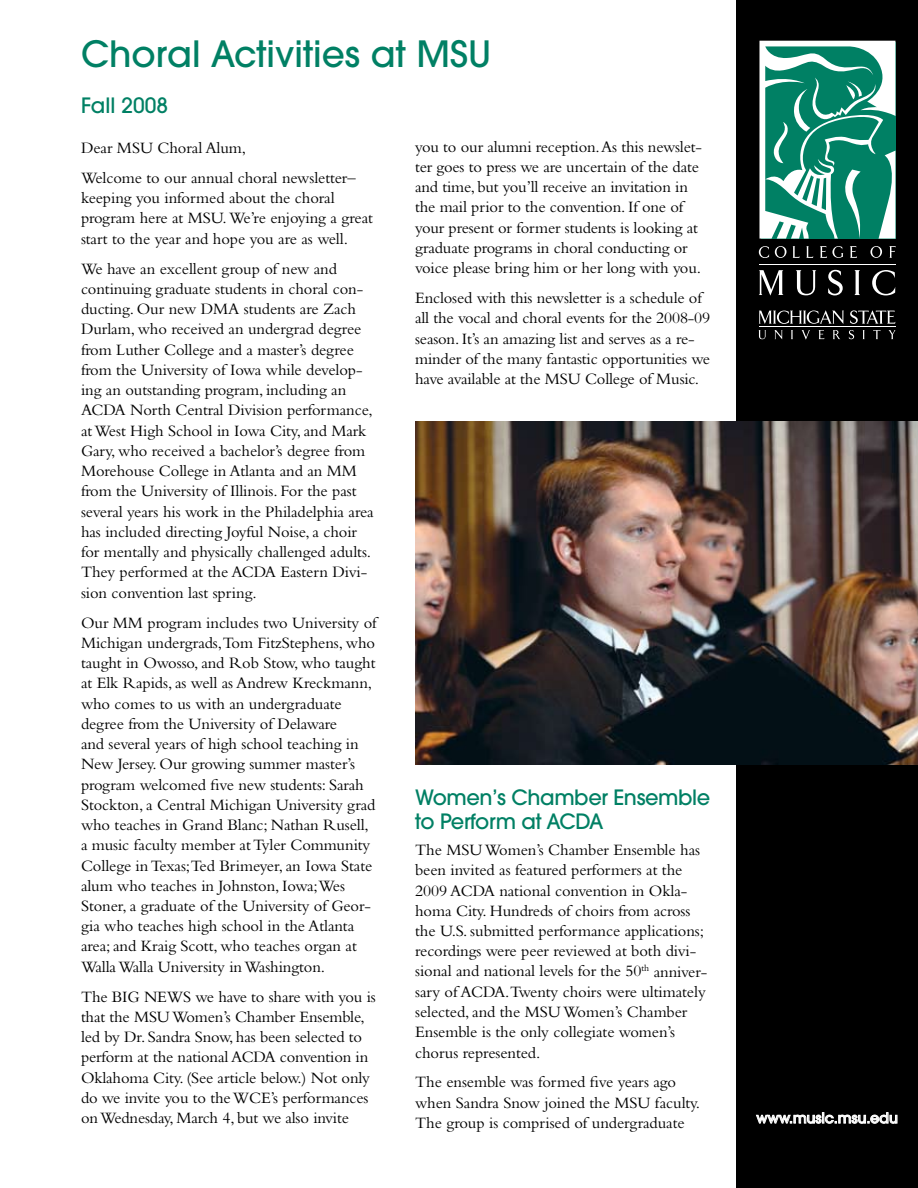
<style>
.page{position:relative;width:918px;height:1188px;background:#fff}
.page>*{position:absolute;margin:0;border:0;box-sizing:border-box;transform-origin:0 0}
.t1{font:500 36px "ITC Avant Garde Std";color:#008064}
.t2{font:500 21px/24px "ITC Avant Garde Std";letter-spacing:-.02em;color:#008064}
.t3{font:500 21px "ITC Avant Garde Std";color:#008064}
.t4{font:16.5px/20.2px "Bembo";letter-spacing:-.005em;color:#000}
.t5{font:500 14.25px "ITC Avant Garde Std";color:#fff}
</style>
<div class="page">
<div style="left:737px;top:0;width:181px;height:1188px;background:#000"></div>
<svg style="left:756px;top:1112px;width:141px;height:12px"></svg>
<svg style="left:870px;top:246px;width:12px;height:12px"></svg>
<svg style="left:889px;top:246px;width:7px;height:12px"></svg>
<hr style="left:759px;top:264px;width:136px;height:1px;background:#fff">
<svg style="left:759px;top:270px;width:25px;height:26px"></svg>
<svg style="left:796px;top:270px;width:20px;height:26px"></svg>
<svg style="left:828px;top:270px;width:15px;height:25px"></svg>
<svg style="left:854px;top:270px;width:6px;height:25px"></svg>
<svg style="left:872px;top:270px;width:23px;height:26px"></svg>
<svg style="left:759px;top:246px;width:10px;height:12px"></svg>
<svg style="left:775px;top:246px;width:12px;height:12px"></svg>
<svg style="left:793px;top:246px;width:7px;height:12px"></svg>
<svg style="left:806px;top:246px;width:7px;height:12px"></svg>
<svg style="left:820px;top:246px;width:23px;height:12px"></svg>
<svg style="left:850px;top:246px;width:7px;height:12px"></svg>
<svg style="left:759px;top:41px;width:137px;height:198px;background:#50a794"></svg>
<svg style="left:759px;top:330px;width:7px;height:9px"></svg>
<svg style="left:774px;top:330px;width:9px;height:9px"></svg>
<svg style="left:791px;top:330px;width:2px;height:9px"></svg>
<svg style="left:801px;top:330px;width:9px;height:10px"></svg>
<svg style="left:818px;top:330px;width:6px;height:9px"></svg>
<svg style="left:833px;top:330px;width:7px;height:9px"></svg>
<svg style="left:849px;top:330px;width:5px;height:9px"></svg>
<svg style="left:863px;top:330px;width:2px;height:9px"></svg>
<svg style="left:873px;top:330px;width:7px;height:9px"></svg>
<svg style="left:888px;top:330px;width:8px;height:9px"></svg>
<svg style="left:759px;top:310px;width:85px;height:14px"></svg>
<svg style="left:850px;top:310px;width:45px;height:14px"></svg>
<hr style="left:759px;top:327px;width:136px;height:1px;background:#fff">
<img style="left:415px;top:422px;width:503px;height:343px">
<h1 class="t1" style="left:81px;top:31px;width:412px">Choral Activities at MSU</h1>
<p class="t3" style="left:81px;top:92px;width:89px">Fall 2008</p>
<p class="t4" style="left:81px;top:133px;width:276px;line-height:30px">Dear MSU Choral Alum,<br>Welcome to our annual choral newsletter–</p>
<p class="t4" style="left:81px;top:188px;width:294px">keeping you informed about the choral program here at MSU. We’re enjoying a great start to the year and hope you are as well.</p>
<p class="t4" style="left:81px;top:258px;width:294px">We have an excellent group of new and continuing graduate students in choral con&shy;ducting. Our new DMA students are Zach Durlam, who received an undergrad degree from Luther College and a master’s degree from the University of Iowa while develop&shy;ing an outstanding program, including an ACDA North Central Division performance, at West High School in Iowa City, and Mark Gary, who received a bachelor’s degree from Morehouse College in Atlanta and an MM from the University of Illinois. For the past several years his work in the Philadelphia area has included directing Joyful Noise, a choir for mentally and physically challenged adults.<br>They performed at the ACDA Eastern Divi&shy;sion convention last spring.</p>
<p class="t4" style="left:81px;top:612px;width:297px">Our MM program includes two University of Michigan undergrads,Tom FitzStephens, who taught in Owosso, and Rob Stow, who taught at Elk Rapids, as well as Andrew Kreckmann, who comes to us with an undergraduate degree from the University of Delaware<br>and several years of high school teaching in New Jersey. Our growing summer master’s program welcomed five new students: Sarah Stockton, a Central Michigan University grad who teaches in Grand Blanc; Nathan Rusell, a music faculty member at Tyler Community College in Texas;Ted Brimeyer, an Iowa State alum who teaches in Johnston, Iowa;Wes Stoner, a graduate of the University of Geor&shy;gia who teaches high school in the Atlanta area; and Kraig Scott, who teaches organ at Walla Walla University in Washington.</p>
<p class="t4" style="left:81px;top:986px;width:296px">The BIG NEWS we have to share with you is that the MSU Women’s Chamber Ensemble, led by Dr. Sandra Snow, has been selected to perform at the national ACDA convention in Oklahoma City. (See article below.) Not only do we invite you to the WCE’s performances on Wednesday, March 4, but we also invite</p>
<p class="t4" style="left:415px;top:136px;width:288px">you to our alumni reception. As this newslet&shy;ter goes to press we are uncertain of the date and time, but you’ll receive an invitation in the mail prior to the convention. If one of your present or former students is looking at graduate programs in choral conducting or voice please bring him or her long with you.</p>
<p class="t4" style="left:415px;top:288px;width:297px">Enclosed with this newsletter is a schedule of all the vocal and choral events for the 2008-09 season. It’s an amazing list and serves as a re&shy;minder of the many fantastic opportunities we have available at the MSU College of Music.</p>
<p class="t2" style="left:415px;top:786px;width:297px">Women’s Chamber Ensemble to Perform at ACDA</p>
<p class="t4" style="left:415px;top:839px;width:294px">The MSU Women’s Chamber Ensemble has been invited as featured performers at the 2009 ACDA national convention in Okla&shy;homa City. Hundreds of choirs from across the U.S. submitted performance applications; recordings were peer reviewed at both divi&shy;sional and national levels for the 50<sup>th</sup> anniver&shy;sary of ACDA.Twenty choirs were ultimately selected, and the MSU Women’s Chamber Ensemble is the only collegiate women’s chorus represented.</p>
<p class="t4" style="left:415px;top:1072px;width:287px">The ensemble was formed five years ago when Sandra Snow joined the MSU faculty.<br>The group is comprised of undergraduate</p>
<p class="t5" style="left:756px;top:1109px;width:143px">www.music.msu.edu</p>
</div>
